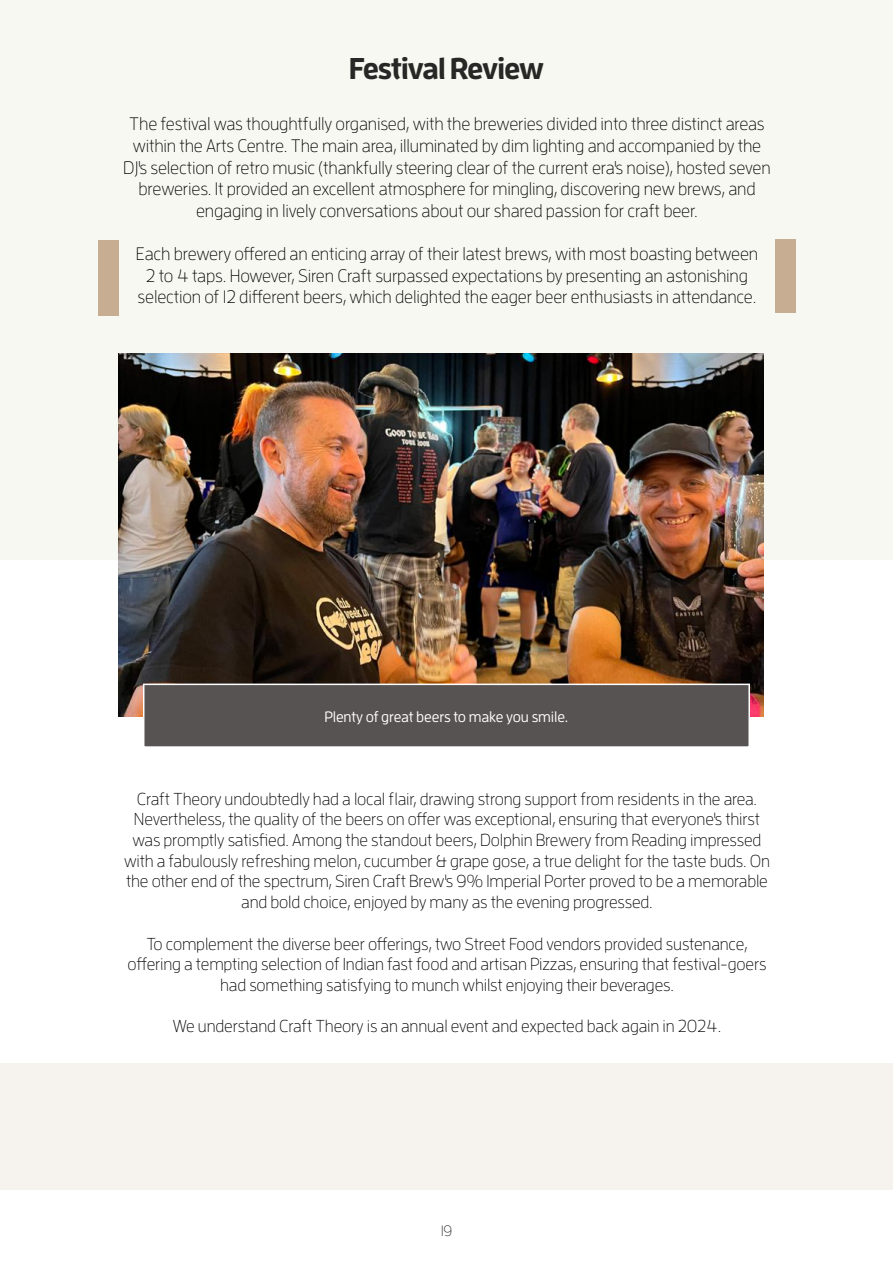
<style>
.page{position:relative;width:893px;height:1263px;background:#fff}
.page>*{position:absolute;margin:0;border:0;box-sizing:border-box;transform-origin:0 0}
.t1{font:700 30px "Enzo OT";letter-spacing:-.04em;color:#272726}
.t2{font:300 18px/21.6px "Enzo OT";letter-spacing:-.01em;color:#000;text-align:center}
.t3{font:300 17.25px/20.7px "Enzo OT";letter-spacing:-.01em;color:#000;text-align:center}
.t4{font:500 15px "Enzo OT";letter-spacing:-.01em;color:#fff}
.t5{font:300 15px "Enzo OT";color:#272726}
</style>
<div class="page">
<div style="left:0;top:0;width:893px;height:559px;background:#f7f8f1"></div>
<div style="left:0;top:1063px;width:893px;height:127px;background:#f6f2ee"></div>
<img style="left:119px;top:354px;width:644px;height:362px">
<div style="left:144px;top:684px;width:605px;height:63px;background:#575352"></div>
<div style="left:143px;top:684px;width:607px;height:64px;border:2px solid #fff"></div>
<div style="left:98px;top:240px;width:21px;height:75px;background:#c7ad92"></div>
<div style="left:775px;top:239px;width:20px;height:74px;background:#c7ad92"></div>
<h1 class="t1" style="left:349px;top:49px;width:197px">Festival Review</h1>
<p class="t2" style="left:123px;top:113px;width:649px">The festival was thoughtfully organised, with the breweries divided into three distinct areas within the Arts Centre. The main area, illuminated by dim lighting and accompanied by the DJ's selection of retro music (thankfully steering clear of the current era's noise), hosted seven breweries. It provided an excellent atmosphere for mingling, discovering new brews, and engaging in lively conversations about our shared passion for craft beer.</p>
<p class="t2" style="left:136px;top:242px;width:624px">Each brewery offered an enticing array of their latest brews, with most boasting between<br>2 to 4 taps. However, Siren Craft surpassed expectations by presenting an astonishing selection of 12 different beers, which delighted the eager beer enthusiasts in attendance.</p>
<p class="t4" style="left:325px;top:708px;width:245px">Plenty of great beers to make you smile.</p>
<p class="t3" style="left:124px;top:788px;width:647px">Craft Theory undoubtedly had a local flair, drawing strong support from residents in the area.<br>Nevertheless, the quality of the beers on offer was exceptional, ensuring that everyone's thirst was promptly satisfied. Among the standout beers, Dolphin Brewery from Reading impressed with a fabulously refreshing melon, cucumber &amp; grape gose, a true delight for the taste buds. On the other end of the spectrum, Siren Craft Brew's 9% Imperial Porter proved to be a memorable and bold choice, enjoyed by many as the evening progressed.</p>
<p class="t3" style="left:128px;top:933px;width:640px">To complement the diverse beer offerings, two Street Food vendors provided sustenance, offering a tempting selection of Indian fast food and artisan Pizzas, ensuring that festival-goers had something satisfying to munch whilst enjoying their beverages.</p>
<p class="t3" style="left:173px;top:1015px;width:550px">We understand Craft Theory is an annual event and expected back again in 2024.</p>
<p class="t5" style="left:441px;top:1222px;width:13px">19</p>
</div>
